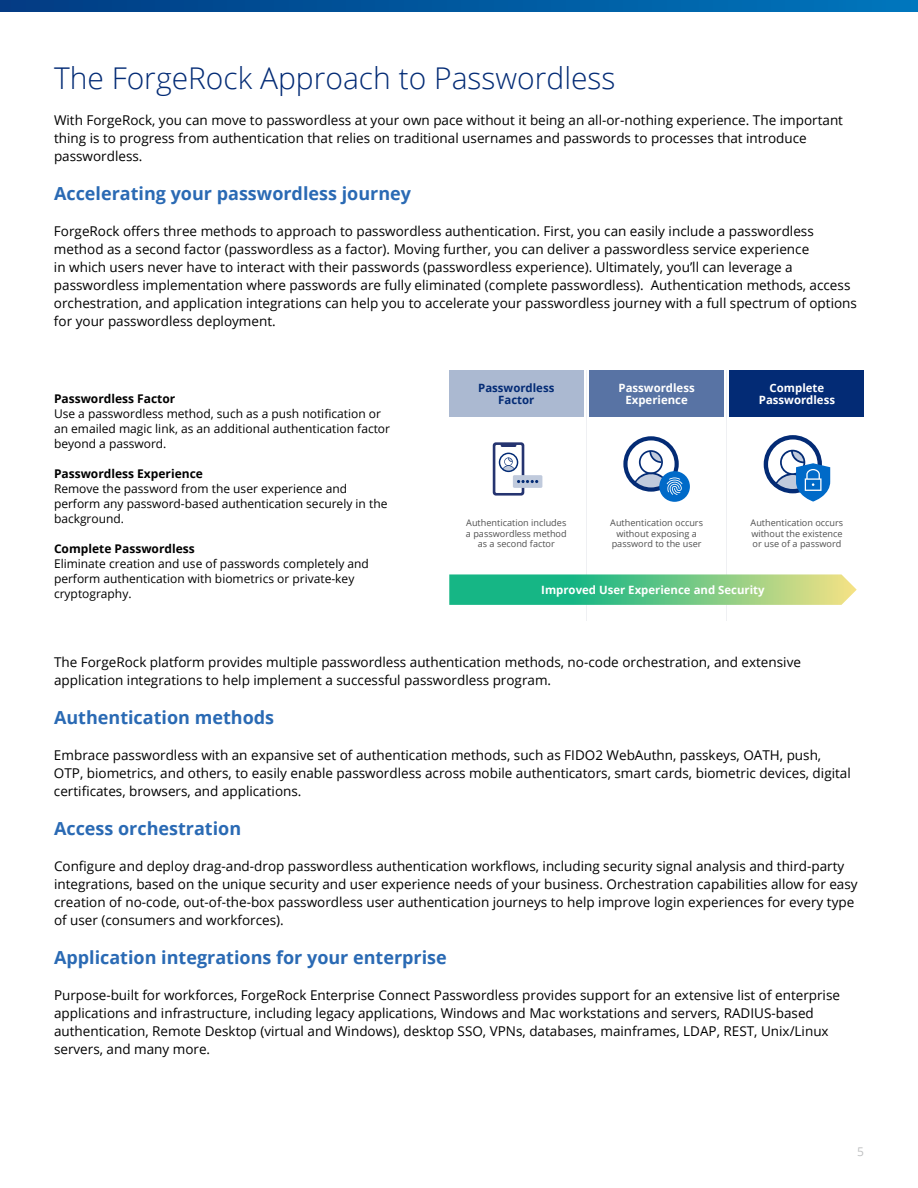
<style>
.page{position:relative;width:918px;height:1188px;background:#fff}
.page>*{position:absolute;margin:0;border:0;box-sizing:border-box;transform-origin:0 0}
.t1{font:300 30px "Open Sans";color:#032b75}
.t2{font:700 18px "Open Sans";color:#2a6ab4}
.t3{font:13.5px/18px "Open Sans";color:#000}
.t4{font:12px/15px "Open Sans";color:#000}
.t5{font:700 12px "Open Sans";color:#000}
.t6{font:12px "Open Sans";color:#bfc0c1}
.t7{font:700 11.4px/11.4px "Open Sans";color:#fff;text-align:center}
.t8{font:700 11.4px/11.4px "Open Sans";color:#032b75;text-align:center}
.t9{font:9.15px/10.9px "Open Sans";color:#515151;text-align:center}
</style>
<div class="page">
<svg style="left:0;top:0;width:918px;height:12px;background:#00589e"></svg>
<div style="left:449px;top:370px;width:134px;height:47px;background:#abb9d1"></div>
<div style="left:590px;top:370px;width:134px;height:47px;background:#5873a4"></div>
<div style="left:730px;top:370px;width:134px;height:47px;background:#032b75"></div>
<hr style="left:586px;top:370px;width:1px;height:251px;background:#eff0f3">
<hr style="left:726px;top:370px;width:1px;height:251px;background:#eff0f3">
<svg style="left:764px;top:435px;width:66px;height:67px"></svg>
<div style="left:659px;top:471px;width:31px;height:31px;background:#006ac8;border-radius:50%"></div>
<svg style="left:623px;top:436px;width:60px;height:59px"></svg>
<div style="left:513px;top:475px;width:29px;height:13px;background:#c0cadc;border-radius:2px"></div>
<svg style="left:493px;top:442px;width:45px;height:54px"></svg>
<svg style="left:449px;top:574px;width:408px;height:31px;background:#67c789"></svg>
<h1 class="t1" style="left:54px;top:58px;width:563px">The ForgeRock Approach to Passwordless</h1>
<p class="t3" style="left:54px;top:111px;width:791px">With ForgeRock, you can move to passwordless at your own pace without it being an all-or-nothing experience. The important thing is to progress from authentication that relies on traditional usernames and passwords to processes that introduce passwordless.</p>
<h2 class="t2" style="left:54px;top:181px;width:359px">Accelerating your passwordless journey</h2>
<p class="t3" style="left:54px;top:222px;width:805px">ForgeRock offers three methods to approach to passwordless authentication. First, you can easily include a passwordless method as a second factor (passwordless as a factor). Moving further, you can deliver a passwordless service experience<br>in which users never have to interact with their passwords (passwordless experience). Ultimately, you’ll can leverage a passwordless implementation where passwords are fully eliminated (complete passwordless). Authentication methods, access orchestration, and application integrations can help you to accelerate your passwordless journey with a full spectrum of options for your passwordless deployment.</p>
<p class="t5" style="left:54px;top:390px;width:123px">Passwordless Factor</p>
<p class="t4" style="left:54px;top:405px;width:338px">Use a passwordless method, such as a push notification or an emailed magic link, as an additional authentication factor beyond a password.</p>
<p class="t5" style="left:54px;top:465px;width:150px">Passwordless Experience</p>
<p class="t4" style="left:54px;top:480px;width:335px">Remove the password from the user experience and perform any password-based authentication securely in the background.</p>
<p class="t5" style="left:54px;top:540px;width:142px">Complete Passwordless</p>
<p class="t4" style="left:54px;top:555px;width:316px">Eliminate creation and use of passwords completely and perform authentication with biometrics or private-key cryptography.</p>
<p class="t8" style="left:478px;top:382px;width:78px">Passwordless<br>Factor</p>
<p class="t7" style="left:619px;top:382px;width:78px">Passwordless<br>Experience</p>
<p class="t7" style="left:759px;top:382px;width:78px">Complete<br>Passwordless</p>
<p class="t9" style="left:466px;top:517px;width:102px">Authentication includes a passwordless method as a second factor</p>
<p class="t7" style="left:541px;top:584px;width:225px">Improved User Experience and Security</p>
<p class="t9" style="left:610px;top:517px;width:94px">Authentication occurs without exposing a password to the user</p>
<p class="t9" style="left:751px;top:517px;width:94px;text-align:justify">Authentication occurs without the existence or use of a password</p>
<p class="t3" style="left:54px;top:653px;width:749px">The ForgeRock platform provides multiple passwordless authentication methods, no-code orchestration, and extensive application integrations to help implement a successful passwordless program.</p>
<h2 class="t2" style="left:54px;top:705px;width:222px">Authentication methods</h2>
<p class="t3" style="left:54px;top:746px;width:798px">Embrace passwordless with an expansive set of authentication methods, such as FIDO2 WebAuthn, passkeys, OATH, push,<br>OTP, biometrics, and others, to easily enable passwordless across mobile authenticators, smart cards, biometric devices, digital certificates, browsers, and applications.</p>
<h2 class="t2" style="left:54px;top:816px;width:189px">Access orchestration</h2>
<p class="t3" style="left:54px;top:857px;width:805px">Configure and deploy drag-and-drop passwordless authentication workflows, including security signal analysis and third-party integrations, based on the unique security and user experience needs of your business. Orchestration capabilities allow for easy creation of no-code, out-of-the-box passwordless user authentication journeys to help improve login experiences for every type of user (consumers and workforces).</p>
<h2 class="t2" style="left:54px;top:945px;width:394px">Application integrations for your enterprise</h2>
<p class="t3" style="left:54px;top:986px;width:788px">Purpose-built for workforces, ForgeRock Enterprise Connect Passwordless provides support for an extensive list of enterprise applications and infrastructure, including legacy applications, Windows and Mac workstations and servers, RADIUS-based authentication, Remote Desktop (virtual and Windows), desktop SSO, VPNs, databases, mainframes, LDAP, REST, Unix/Linux servers, and many more.</p>
<p class="t6" style="left:857px;top:1143px;width:8px">5</p>
</div>
